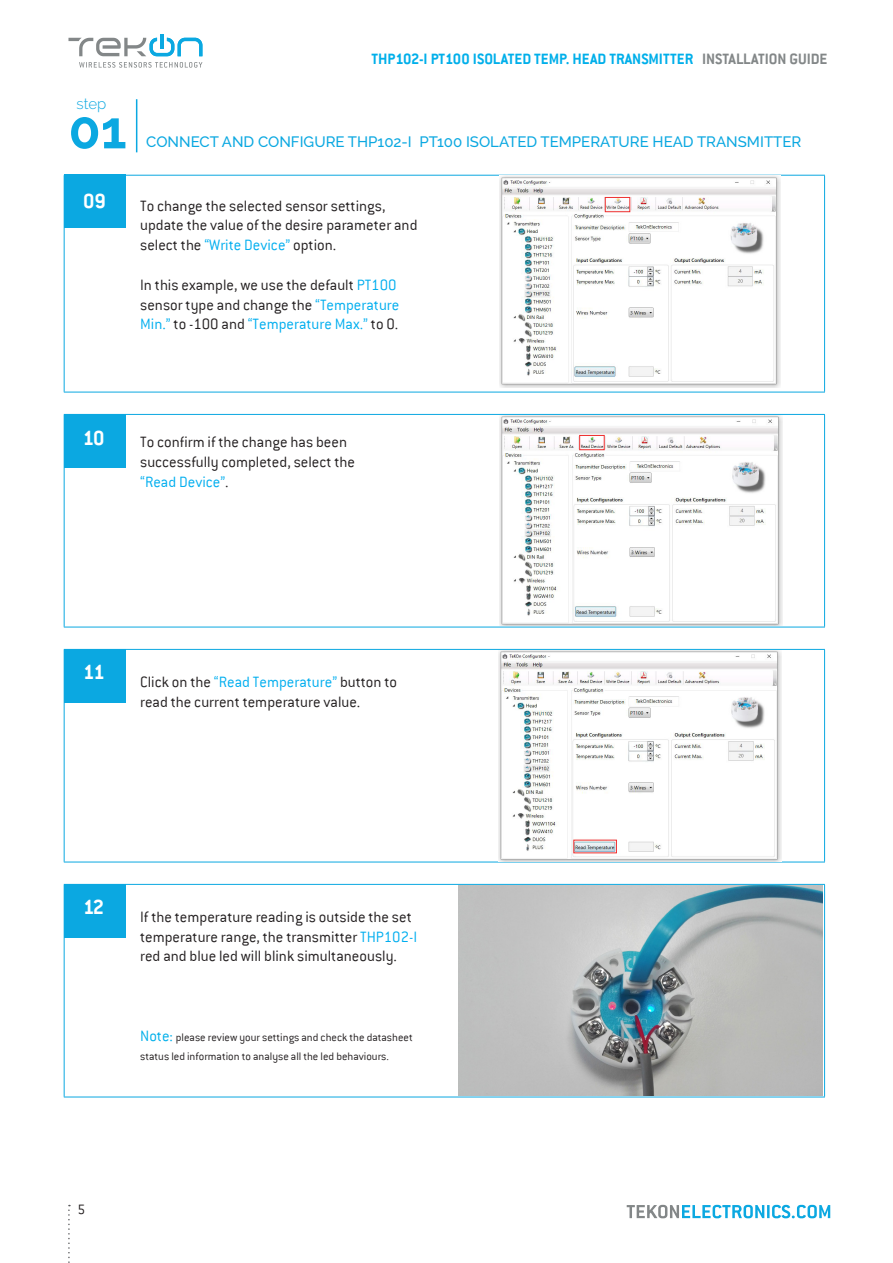
<style>
.page{position:relative;width:893px;height:1263px;background:#fff}
.page>*{position:absolute;margin:0;border:0;box-sizing:border-box;transform-origin:0 0}
.t1{font:700 52.5px "Raleway";color:#0ba8e1}
.t2{font:700 22.5px "Conduit ITC";letter-spacing:-.045em;color:#fff}
.textos{font:300 16.5px/19.8px "Conduit ITC";color:#231f20}
.t3{font:700 16.5px "Conduit ITC";color:#00afea}
.textos-2{font:300 16.5px "Conduit ITC";color:#00aeef}
.t4{font:500 15px "Raleway";color:#0ba8e1}
.t5{font:300 15px "Raleway";color:#0ba8e1}
.t6{font:300 15px "Conduit ITC";color:#231f20}
.textos-3{font:300 12px/19.8px "Conduit ITC";color:#231f20}
.s1{color:#838788}
.s2{color:#00aeef}
.s3{color:#231f20}
.s4{font-size:16.5px;color:#00afea}
</style>
<div class="page">
<hr style="left:136px;top:99px;width:1px;height:53px;background:#0ba8e1">
<svg style="left:627px;top:1205px;width:203px;height:13px"></svg>
<svg style="left:68px;top:1205px;width:2px;height:58px"></svg>
<svg style="left:68px;top:34px;width:134px;height:22px"></svg>
<svg style="left:79px;top:62px;width:123px;height:6px"></svg>
<hr style="left:64px;top:175px;width:761px;height:1px;background:#0ba8e1">
<hr style="left:64px;top:176px;width:1px;height:216px;background:#0ba8e1">
<hr style="left:824px;top:176px;width:1px;height:216px;background:#0ba8e1">
<hr style="left:64px;top:392px;width:761px;height:1px;background:#0ba8e1">
<hr style="left:64px;top:414px;width:761px;height:1px;background:#0ba8e1">
<hr style="left:64px;top:415px;width:1px;height:212px;background:#0ba8e1">
<hr style="left:824px;top:415px;width:1px;height:212px;background:#0ba8e1">
<hr style="left:64px;top:627px;width:761px;height:1px;background:#0ba8e1">
<hr style="left:64px;top:649px;width:761px;height:1px;background:#0ba8e1">
<hr style="left:64px;top:650px;width:1px;height:212px;background:#0ba8e1">
<hr style="left:824px;top:650px;width:1px;height:212px;background:#0ba8e1">
<hr style="left:64px;top:862px;width:761px;height:1px;background:#0ba8e1">
<hr style="left:64px;top:884px;width:761px;height:1px;background:#0ba8e1">
<hr style="left:64px;top:885px;width:1px;height:211px;background:#0ba8e1">
<hr style="left:824px;top:885px;width:1px;height:211px;background:#0ba8e1">
<hr style="left:64px;top:1096px;width:761px;height:1px;background:#0ba8e1">
<div style="left:64px;top:174px;width:62px;height:53px;background:#0ba8e1"></div>
<div style="left:64px;top:415px;width:62px;height:53px;background:#0ba8e1"></div>
<img style="left:500px;top:176px;width:280px;height:212px">
<img style="left:499px;top:416px;width:283px;height:209px">
<div style="left:605px;top:197px;width:25px;height:15px;border:1px solid #ee2d2d"></div>
<img style="left:498px;top:651px;width:283px;height:210px">
<div style="left:64px;top:649px;width:62px;height:53px;background:#0ba8e1"></div>
<div style="left:579px;top:435px;width:26px;height:15px;border:1px solid #ee2d2d"></div>
<img style="left:458px;top:885px;width:364px;height:210px">
<div style="left:64px;top:884px;width:62px;height:53px;background:#0ba8e1"></div>
<p class="t5" style="left:77px;top:95px;width:31px">step</p>
<h1 class="t1" style="left:68px;top:100px;width:60px">01</h1>
<p class="t3" style="left:372px;top:49px;width:457px">THP102-I PT100 ISOLATED TEMP. HEAD TRANSMITTER <span class="s1">INSTALLATION GUIDE</span></p>
<p class="t4" style="left:146px;top:133px;width:657px">CONNECT AND CONFIGURE THP102-I PT100 ISOLATED TEMPERATURE HEAD TRANSMITTER</p>
<p class="t2" style="left:83px;top:188px;width:24px">09</p>
<p class="textos" style="left:140px;top:196px;width:279px">To change the selected sensor settings, update the value of the desire parameter and select the <span class="s2">“Write Device”</span> option.</p>
<p class="textos" style="left:140px;top:275px;width:261px">In this example, we use the default <span class="s2">PT100 </span>sensor type and change the <span class="s2">“Temperature<br>Min.”</span> to -100 and <span class="s2">“Temperature Max.”</span> to 0.</p>
<p class="t2" style="left:83px;top:425px;width:23px">10</p>
<p class="textos" style="left:140px;top:432px;width:208px">To confirm if the change has been</p>
<p class="textos" style="left:140px;top:452px;width:216px">successfully completed, select the</p>
<p class="textos-2" style="left:140px;top:473px;width:90px">“Read Device”<span class="s3">.</span></p>
<p class="t2" style="left:83px;top:659px;width:23px">11</p>
<p class="textos" style="left:140px;top:672px;width:258px">Click on the <span class="s2">“Read Temperature”</span> button to read the current temperature value.</p>
<p class="t2" style="left:83px;top:894px;width:23px">12</p>
<p class="textos" style="left:140px;top:907px;width:279px">If the temperature reading is outside the set temperature range, the transmitter <span class="s2">THP102-I </span>red and blue led will blink simultaneously.</p>
<p class="textos-3" style="left:140px;top:1027px;width:274px"><span class="s4">Note:</span> please review your settings and check the datasheet status led information to analyse all the led behaviours.</p>
<p class="t6" style="left:77px;top:1201px;width:9px">5</p>
</div>
